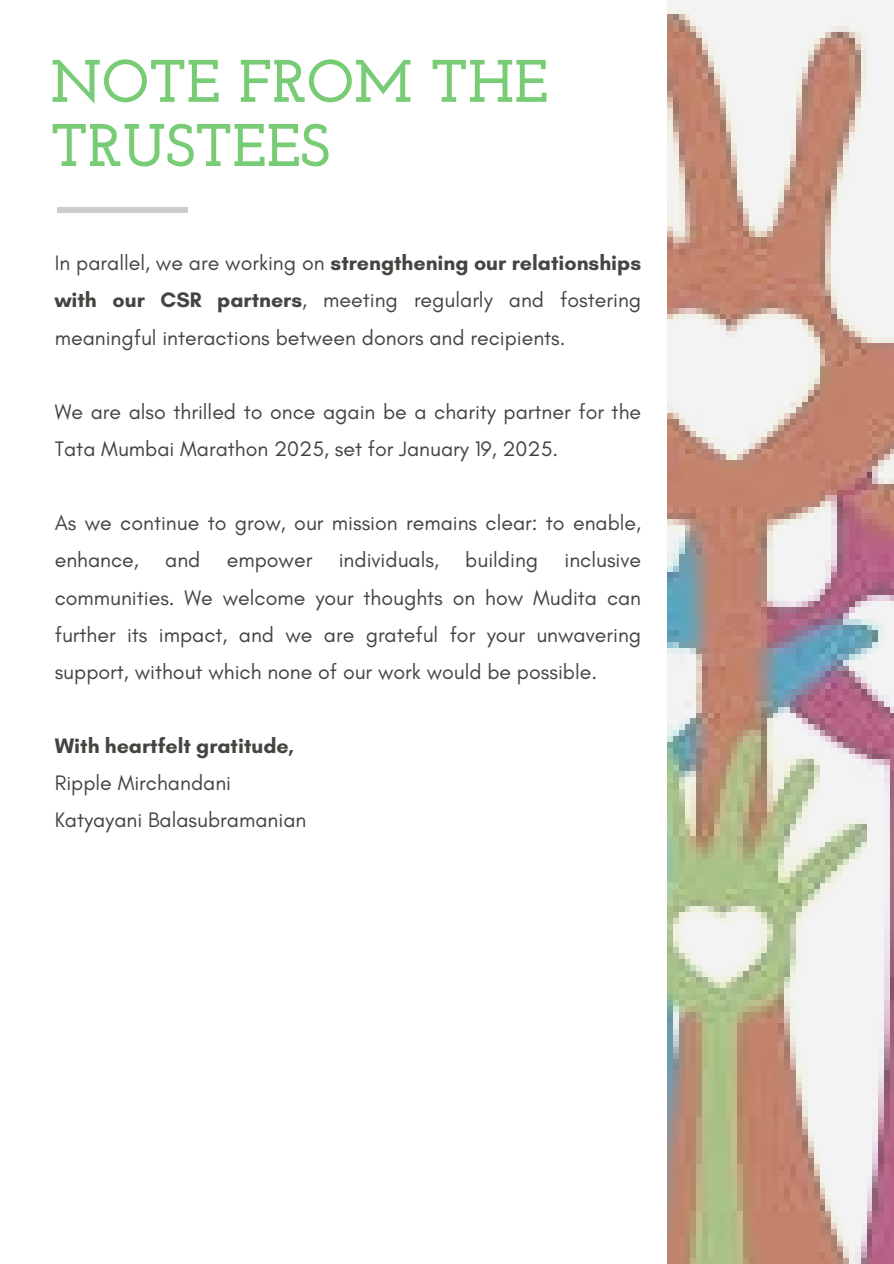
<style>
.page{position:relative;width:894px;height:1264px;background:#fff}
.page>*{position:absolute;margin:0;border:0;box-sizing:border-box;transform-origin:0 0}
.t1{font:700 60px/64.2px "Josefin Slab";color:#78cc76}
.t2{font:21.3px/37.2px "Glacial Indifference";color:#444440;text-align:justify}
.t3{font:700 21.3px "Glacial Indifference";color:#444440}
.s1{font-weight:700}
</style>
<div class="page">
<div style="left:57px;top:207px;width:130px;height:5px;background:#ccc"></div>
<img style="left:667px;top:0;width:226px;height:1263px">
<h1 class="t1" style="left:50px;top:55px;width:499px">NOTE FROM THE<br>TRUSTEES</h1>
<p class="t2" style="left:55px;top:244px;width:587px">In parallel, we are working on <span class="s1">strengthening our relationships with our CSR partners</span>, meeting regularly and fostering meaningful interactions between donors and recipients.</p>
<p class="t2" style="left:55px;top:393px;width:587px">We are also thrilled to once again be a charity partner for the<br>Tata Mumbai Marathon 2025, set for January 19, 2025.</p>
<p class="t2" style="left:55px;top:504px;width:587px">As we continue to grow, our mission remains clear: to enable, enhance, and empower individuals, building inclusive communities. We welcome your thoughts on how Mudita can further its impact, and we are grateful for your unwavering support, without which none of our work would be possible.</p>
<p class="t3" style="left:55px;top:732px;width:241px">With heartfelt gratitude,</p>
<p class="t2" style="left:55px;top:764px;width:178px">Ripple Mirchandani</p>
<p class="t2" style="left:55px;top:801px;width:253px">Katyayani Balasubramanian</p>
</div>
